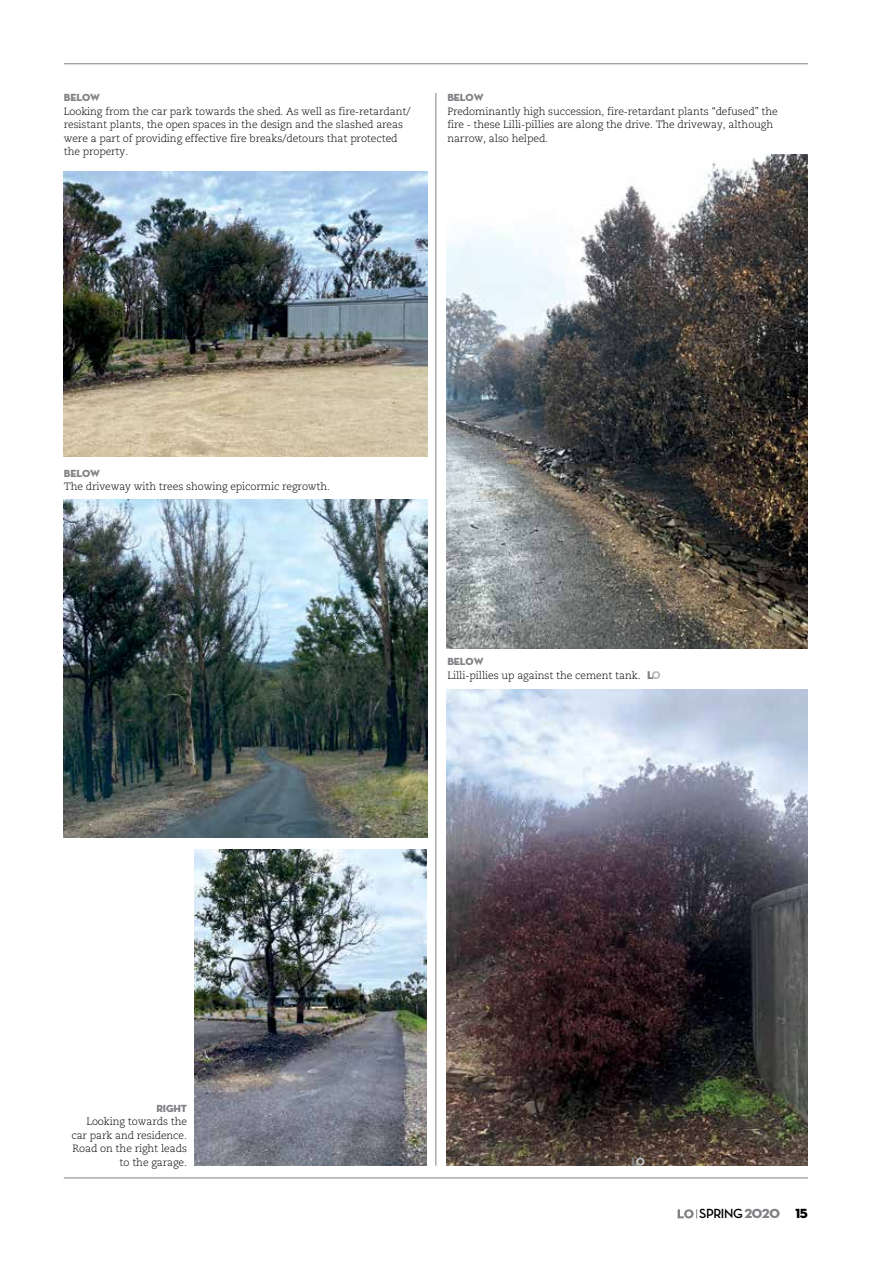
<style>
.page{position:relative;width:893px;height:1263px;background:#fff}
.page>*{position:absolute;margin:0;border:0;box-sizing:border-box;transform-origin:0 0}
.t1{font:700 13.5px "Neutra Disp";letter-spacing:-.03em;color:#000}
.t2{font:300 10.5px/13.5px "Caecilia LT Std";letter-spacing:-.01em;color:#000}
.t3{font:10.5px "Neutra Disp Titling";letter-spacing:-.01em;color:#808285}
.s1{font-family:"Neutra Disp Titling";font-weight:400;color:#808285}
.s2{font-family:"Neutra Disp Titling";font-weight:400}
</style>
<div class="page">
<hr style="left:64px;top:1177px;width:744px;height:1px;background:#808285">
<svg style="left:678px;top:1209px;width:19px;height:9px"></svg>
<hr style="left:64px;top:63px;width:744px;height:1px;background:#808285">
<hr style="left:435px;top:93px;width:1px;height:1073px;background:#808285">
<img style="left:446px;top:155px;width:362px;height:493px">
<img style="left:446px;top:689px;width:362px;height:477px">
<img style="left:64px;top:171px;width:363px;height:285px">
<img style="left:64px;top:500px;width:363px;height:337px">
<img style="left:195px;top:850px;width:232px;height:316px">
<svg style="left:632px;top:1157px;width:12px;height:9px"></svg>
<svg style="left:648px;top:671px;width:12px;height:8px"></svg>
<p class="t3" style="left:64px;top:91px;width:38px">BELOW</p>
<p class="t2" style="left:64px;top:105px;width:348px">Looking from the car park towards the shed. As well as fire-retardant/ resistant plants, the open spaces in the design and the slashed areas were a part of providing effective fire breaks/detours that protected the property.</p>
<p class="t3" style="left:447px;top:91px;width:38px">BELOW</p>
<p class="t2" style="left:447px;top:105px;width:332px">Predominantly high succession, fire-retardant plants “defused” the fire - these Lilli-pillies are along the drive. The driveway, although narrow, also helped.</p>
<p class="t3" style="left:64px;top:467px;width:38px">BELOW</p>
<p class="t2" style="left:64px;top:480px;width:268px">The driveway with trees showing epicormic regrowth.</p>
<p class="t3" style="left:447px;top:655px;width:38px">BELOW</p>
<p class="t2" style="left:447px;top:668px;width:195px">Lilli-pillies up against the cement tank.</p>
<p class="t3" style="left:156px;top:1101px;width:32px">RIGHT</p>
<p class="t2" style="left:71px;top:1115px;width:117px;text-align:right">Looking towards the car park and residence.<br>Road on the right leads to the garage.</p>
<p class="t1" style="left:699px;top:1206px;width:110px">SPRING <span class="s1">2020</span> <span class="s2">15</span></p>
</div>
